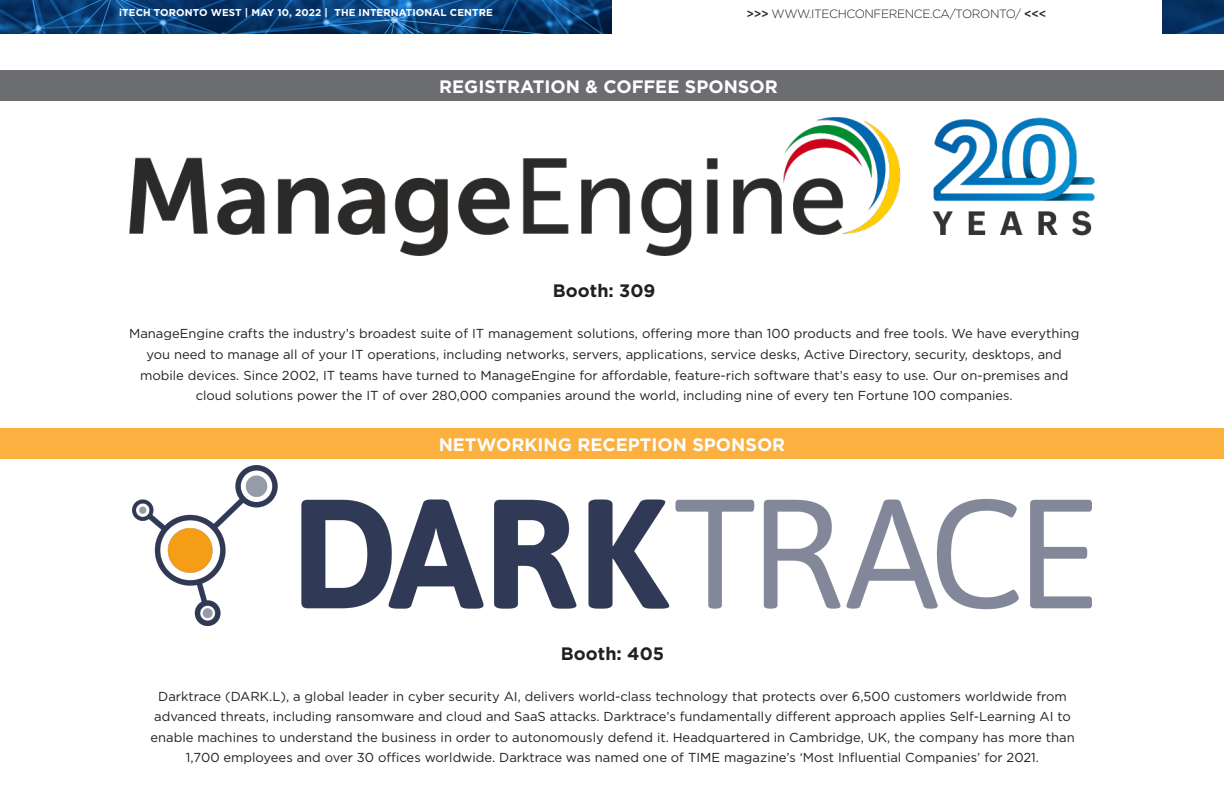
<style>
.page{position:relative;width:1224px;height:792px;background:#fff}
.page>*{position:absolute;margin:0;border:0;box-sizing:border-box;transform-origin:0 0}
.t1{font:700 18px "Gotham";color:#fff}
.t2{font:700 18px "Gotham";color:#231f20}
.t3{font:13px/20.6px "Gotham";color:#231f20;text-align:center}
.t4{font:300 12px "Gotham";letter-spacing:-.03em;color:#231f20}
.t5{font:700 10px "Gotham";letter-spacing:.01em;color:#fff}
.s1{font-weight:500}
</style>
<div class="page">
<img style="left:0;top:0;width:612px;height:33px">
<img style="left:1163px;top:0;width:61px;height:33px">
<div style="left:0;top:428px;width:1224px;height:31px;background:#fbb03f"></div>
<div style="left:0;top:70px;width:1224px;height:31px;background:#6c6d70"></div>
<img style="left:130px;top:118px;width:965px;height:137px">
<img style="left:133px;top:465px;width:959px;height:161px">
<p class="t5" style="left:119px;top:6px;width:375px">iTECH TORONTO WEST | MAY 10, 2022 | THE INTERNATIONAL CENTRE</p>
<p class="t4" style="left:747px;top:6px;width:301px"><span class="s1">&gt;&gt;&gt;</span> WWW.ITECHCONFERENCE.CA/TORONTO/ <span class="s1">&lt;&lt;&lt;</span></p>
<p class="t1" style="left:439px;top:74px;width:340px">REGISTRATION &amp; COFFEE SPONSOR</p>
<p class="t2" style="left:553px;top:279px;width:104px">Booth: 309</p>
<p class="t3" style="left:129px;top:323px;width:952px">ManageEngine crafts the industry’s broadest suite of IT management solutions, offering more than 100 products and free tools. We have everything you need to manage all of your IT operations, including networks, servers, applications, service desks, Active Directory, security, desktops, and mobile devices. Since 2002, IT teams have turned to ManageEngine for affordable, feature-rich software that’s easy to use. Our on-premises and cloud solutions power the IT of over 280,000 companies around the world, including nine of every ten Fortune 100 companies.</p>
<p class="t1" style="left:439px;top:433px;width:348px">NETWORKING RECEPTION SPONSOR</p>
<p class="t2" style="left:561px;top:641px;width:105px">Booth: 405</p>
<p class="t3" style="left:150px;top:686px;width:926px">Darktrace (DARK.L), a global leader in cyber security AI, delivers world-class technology that protects over 6,500 customers worldwide from advanced threats, including ransomware and cloud and SaaS attacks. Darktrace’s fundamentally different approach applies Self-Learning AI to enable machines to understand the business in order to autonomously defend it. Headquartered in Cambridge, UK, the company has more than 1,700 employees and over 30 offices worldwide. Darktrace was named one of TIME magazine’s ‘Most Influential Companies’ for 2021.</p>
</div>
